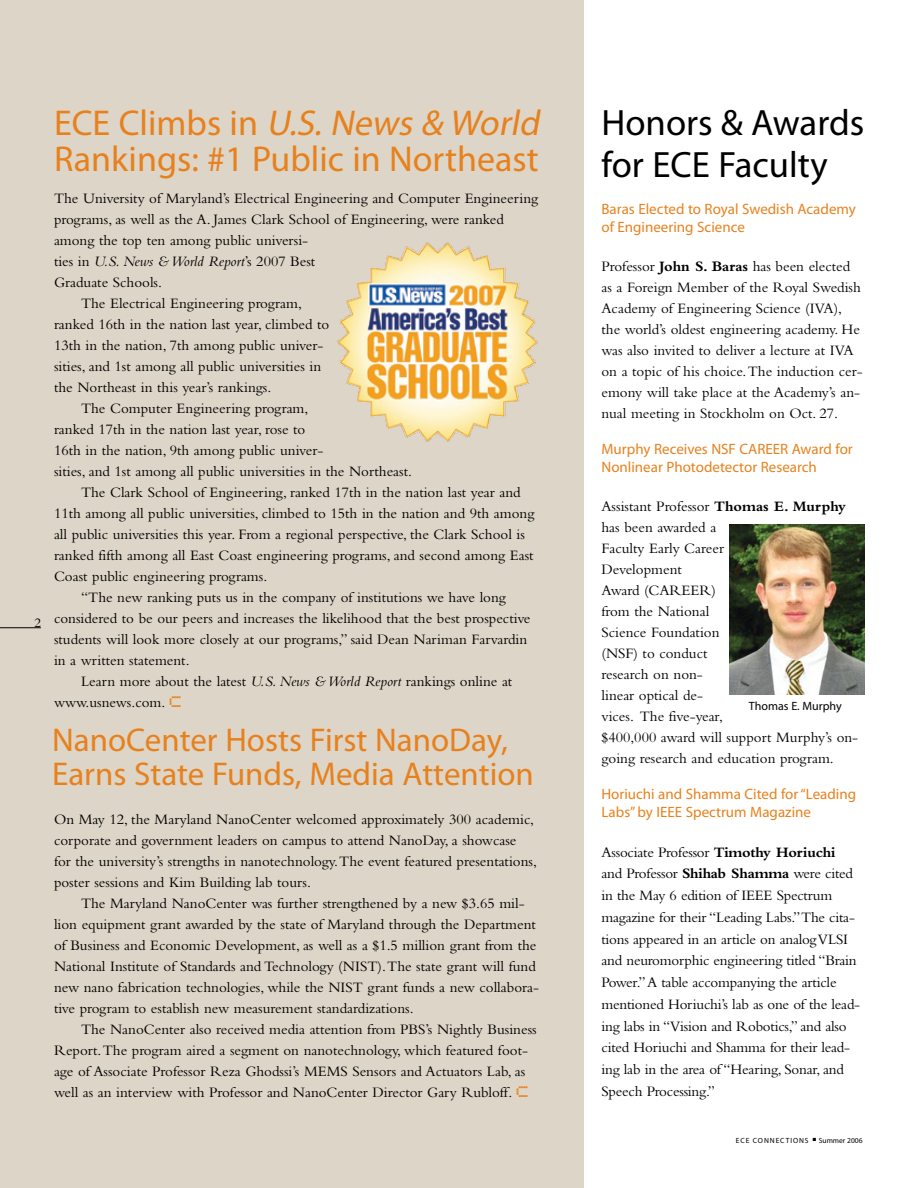
<style>
.page{position:relative;width:918px;height:1188px;background:#fff}
.page>*{position:absolute;margin:0;border:0;box-sizing:border-box;transform-origin:0 0}
.t1{font:36.75px/42px "Myriad Pro";color:#000}
.t2{font:36px/36px "Myriad Pro";color:#e7811d}
.t3{font:33px/34.5px "Myriad Pro";color:#e7811d}
.t4{font:15px/21px "Bembo";color:#000}
.t5{font:15px/18px "Myriad Pro";color:#e7811d}
.t6{font:italic 15px "Bembo";color:#000}
.t7{font:13.5px "Bembo";color:#000}
.t8{font:12px "Myriad Pro";color:#000}
.t9{font:7.5px "Myriad Pro";letter-spacing:.12em;color:#000}
.t10{font:7.5px "Myriad Pro";color:#000}
.s1{font-style:italic}
.s2{font-style:normal}
.s3{font-family:"Bubbledot ICG Coarse Positive";font-size:24px;color:#e7811d}
.s4{font-weight:700}
</style>
<div class="page">
<div style="left:0;top:0;width:584px;height:1188px;background:#ddd5c7"></div>
<hr style="left:0;top:627px;width:41px;height:1px;background:#000">
<img style="left:337px;top:242px;width:201px;height:200px">
<img style="left:729px;top:524px;width:135px;height:171px">
<p class="t7" style="left:35px;top:615px;width:8px">2</p>
<h2 class="t2" style="left:54px;top:104px;width:494px">E C E C l i m b s i n <span class="s1">U.S.News &amp; World<br></span>Rankings: #1 Public in Northeast</h2>
<p class="t4" style="left:54px;top:187px;width:486px">The University of Maryland’s Electrical Engineering and Computer Engineering</p>
<p class="t4" style="left:54px;top:208px;width:451px">programs, as well as the A. James Clark School of Engineering, were ranked</p>
<p class="t4" style="left:54px;top:229px;width:256px">among the top ten among public universi-</p>
<p class="t6" style="left:54px;top:252px;width:263px"><span class="s2">ties in</span> U.S. News &amp; World Report<span class="s2">’s 2007 Best</span></p>
<p class="t4" style="left:54px;top:271px;width:110px">Graduate Schools.</p>
<p class="t4" style="left:81px;top:292px;width:222px">The Electrical Engineering program,</p>
<p class="t4" style="left:54px;top:313px;width:277px">ranked 16th in the nation last year, climbed to</p>
<p class="t4" style="left:54px;top:334px;width:271px">13th in the nation, 7th among public univer-</p>
<p class="t4" style="left:54px;top:355px;width:269px">sities, and 1st among all public universities in</p>
<p class="t4" style="left:54px;top:376px;width:219px">the Northeast in this year’s rankings.</p>
<p class="t4" style="left:81px;top:397px;width:229px">The Computer Engineering program,</p>
<p class="t4" style="left:54px;top:418px;width:253px">ranked 17th in the nation last year, rose to</p>
<p class="t4" style="left:54px;top:439px;width:271px">16th in the nation, 9th among public univer-</p>
<p class="t4" style="left:54px;top:460px;width:360px">sities, and 1st among all public universities in the Northeast.</p>
<p class="t4" style="left:81px;top:481px;width:441px">The Clark School of Engineering, ranked 17th in the nation last year and</p>
<p class="t4" style="left:54px;top:502px;width:482px">11th among all public universities, climbed to 15th in the nation and 9th among</p>
<p class="t4" style="left:54px;top:523px;width:472px">all public universities this year. From a regional perspective, the Clark School is</p>
<p class="t4" style="left:54px;top:544px;width:481px">ranked fifth among all East Coast engineering programs, and second among East</p>
<p class="t4" style="left:54px;top:565px;width:215px">Coast public engineering programs.</p>
<p class="t4" style="left:81px;top:586px;width:426px">“The new ranking puts us in the company of institutions we have long</p>
<p class="t4" style="left:54px;top:607px;width:478px">considered to be our peers and increases the likelihood that the best prospective</p>
<p class="t4" style="left:54px;top:628px;width:475px">students will look more closely at our programs,” said Dean Nariman Farvardin</p>
<p class="t4" style="left:54px;top:649px;width:137px">in a written statement.</p>
<p class="t4" style="left:81px;top:670px;width:433px">Learn more about the latest <span class="s1">U.S. News &amp; World Report</span> rankings online at</p>
<p class="t4" style="left:54px;top:691px;width:129px">www.usnews.com. <span class="s3">C</span></p>
<h3 class="t3" style="left:52px;top:722px;width:483px">NanoCenter Hosts First NanoDay,<br>Earns State Funds, Media Attention</h3>
<p class="t4" style="left:54px;top:809px;width:484px">On May 12, the Maryland NanoCenter welcomed approximately 300 academic, corporate and government leaders on campus to attend NanoDay, a showcase for the university’s strengths in nanotechnology. The event featured presentations, poster sessions and Kim Building lab tours.</p>
<p class="t4" style="left:54px;top:893px;width:486px;text-indent:27px">The Maryland NanoCenter was further strengthened by a new $3.65 mil&shy;lion equipment grant awarded by the state of Maryland through the Department of Business and Economic Development, as well as a $1.5 million grant from the National Institute of Standards and Technology (NIST). The state grant will fund new nano fabrication technologies, while the NIST grant funds a new collabora&shy;tive program to establish new measurement standardizations.</p>
<p class="t4" style="left:54px;top:1019px;width:484px;text-indent:27px">The NanoCenter also received media attention from PBS’s Nightly Business Report. The program aired a segment on nanotechnology, which featured foot&shy;age of Associate Professor Reza Ghodssi’s MEMS Sensors and Actuators Lab, as well as an interview with Professor and NanoCenter Director Gary Rubloff. <span class="s3">C</span></p>
<h1 class="t1" style="left:602px;top:101px;width:264px">Honors &amp; Awards for ECE Faculty</h1>
<p class="t5" style="left:602px;top:199px;width:256px">Baras Elected to Royal Swedish Academy of Engineering Science</p>
<p class="t4" style="left:602px;top:255px;width:263px">Professor <span class="s4">John S. Baras</span> has been elected as a Foreign Member of the Royal Swedish Academy of Engineering Science (IVA), the world’s oldest engineering academy. He was also invited to deliver a lecture at IVA on a topic of his choice. The induction cer&shy;emony will take place at the Academy’s an&shy;nual meeting in Stockholm on Oct. 27.</p>
<p class="t5" style="left:602px;top:439px;width:253px">Murphy Receives NSF CAREER Award for<br>Nonlinear Photodetector Research</p>
<p class="t4" style="left:602px;top:495px;width:258px">Assistant Professor <span class="s4">Thomas E. Murphy </span>has been awarded a<br>Faculty Early Career<br>Development<br>Award (CAREER)<br>from the National<br>Science Foundation<br>(NSF) to conduct<br>research on non-<br>linear optical de-<br>vices. The five-year,<br>$400,000 award will support Murphy’s on&shy;going research and education program.</p>
<p class="t5" style="left:602px;top:784px;width:256px">Horiuchi and Shamma Cited for “Leading<br>Labs” by IEEE Spectrum Magazine</p>
<p class="t4" style="left:602px;top:841px;width:260px;line-height:21.8px">Associate Professor <span class="s4">Timothy Horiuchi<br></span>and Professor <span class="s4">Shihab Shamma</span> were cited in the May 6 edition of IEEE Spectrum magazine for their “Leading Labs.” The cita&shy;tions appeared in an article on analog VLSI and neuromorphic engineering titled “Brain Power.” A table accompanying the article mentioned Horiuchi’s lab as one of the lead&shy;ing labs in “Vision and Robotics,” and also cited Horiuchi and Shamma for their lead&shy;ing lab in the area of “Hearing, Sonar, and Speech Processing.”</p>
<p class="t8" style="left:749px;top:699px;width:94px">Thomas E. Murphy</p>
<p class="t9" style="left:736px;top:1136px;width:74px">ECE CONNECTIONS</p>
<p class="t10" style="left:819px;top:1136px;width:45px">Summer 2006</p>
</div>
